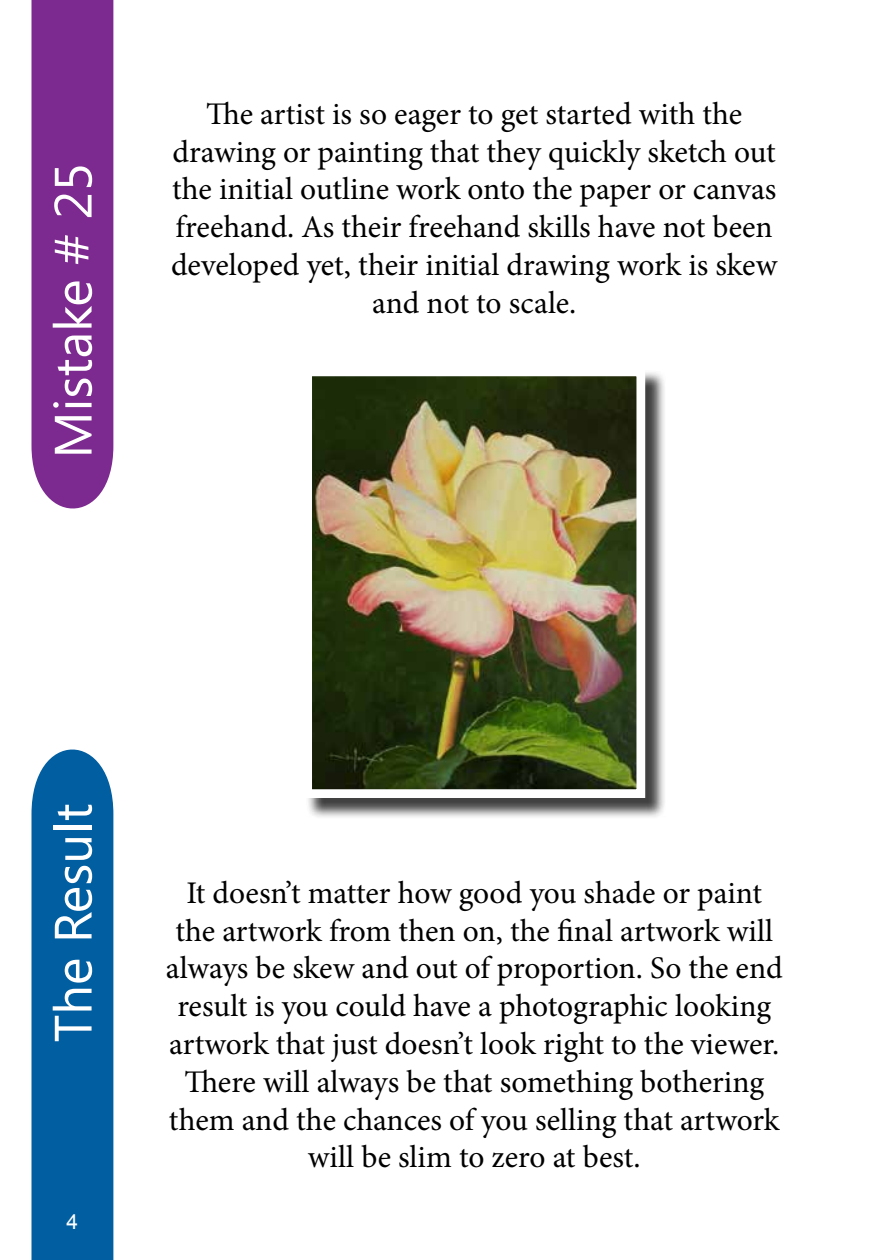
<style>
.page{position:relative;width:882px;height:1260px;background:#fff}
.page>*{position:absolute;margin:0;border:0;box-sizing:border-box;transform-origin:0 0}
.t1{font:52.5px "Khmer UI";color:#fff}
.t2{font:31.5px/37.8px "Minion Pro";letter-spacing:-.005em;color:#000;text-align:center}
.t3{font:21px "Arial";color:#fff}
</style>
<div class="page">
<div style="left:32px;top:0;width:81px;height:509px;background:#7d2a90"></div>
<div style="left:31px;top:749px;width:82px;height:511px;background:#005ea1"></div>
<div style="left:306px;top:370px;width:361px;height:450px;background:#000;opacity:.75"></div>
<img style="left:313px;top:378px;width:322px;height:410px">
<div style="left:303px;top:368px;width:342px;height:430px;border:9px solid #fff"></div>
<h1 class="t1" style="left:43px;top:458px;width:297px;rotate:-90deg">Mistake # 25</h1>
<p class="t2" style="left:171px;top:95px;width:608px">The artist is so eager to get started with the drawing or painting that they quickly sketch out the initial outline work onto the paper or canvas freehand. As their freehand skills have not been developed yet, their initial drawing work is skew and not to scale.</p>
<h1 class="t1" style="left:43px;top:1042px;width:240px;rotate:-90deg">The Result</h1>
<p class="t3" style="left:67px;top:1207px;width:13px">4</p>
<p class="t2" style="left:166px;top:874px;width:618px">It doesn’t matter how good you shade or paint the artwork from then on, the final artwork will always be skew and out of proportion. So the end result is you could have a photographic looking artwork that just doesn’t look right to the viewer.<br>There will always be that something bothering them and the chances of you selling that artwork will be slim to zero at best.</p>
</div>
